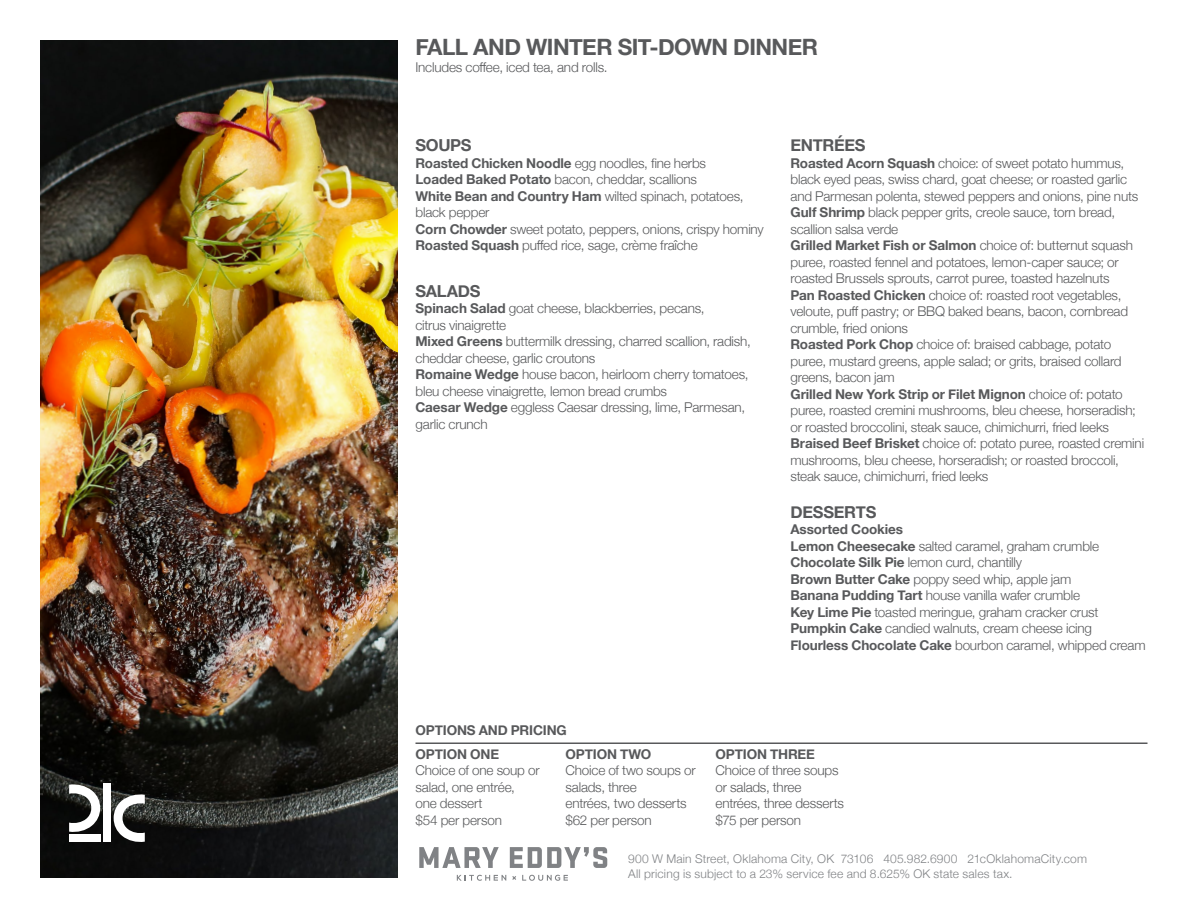
<style>
.page{position:relative;width:1188px;height:918px;background:#fff}
.page>*{position:absolute;margin:0;border:0;box-sizing:border-box;transform-origin:0 0}
.t1{font:700 22.5px "Helvetica Neue";letter-spacing:-.025em;color:#58595b}
.t2{font:700 16.5px "Helvetica Neue";letter-spacing:-.02em;color:#58595b}
.t3{font:300 13.5px/16.5px "Helvetica Neue";letter-spacing:-.015em;color:#58595b}
.t4{font:700 13.5px "Helvetica Neue";letter-spacing:-.01em;color:#58595b}
.t5{font:300 12px/14.4px "Helvetica Neue";letter-spacing:.015em;color:#808285}
.s1{font-weight:700}
</style>
<div class="page">
<svg style="left:457px;top:875px;width:49px;height:6px"></svg>
<svg style="left:522px;top:875px;width:46px;height:6px"></svg>
<svg style="left:512px;top:876px;width:4px;height:4px"></svg>
<svg style="left:419px;top:847px;width:80px;height:21px"></svg>
<svg style="left:510px;top:847px;width:97px;height:21px"></svg>
<img style="left:40px;top:40px;width:358px;height:838px">
<div style="left:103px;top:784px;width:7px;height:58px;background:#fff"></div>
<svg style="left:69px;top:784px;width:31px;height:49px"></svg>
<svg style="left:114px;top:794px;width:31px;height:49px"></svg>
<div style="left:69px;top:834px;width:31px;height:8px;background:#fff"></div>
<hr style="left:416px;top:743px;width:732px;height:1px;background:#58595b">
<h1 class="t1" style="left:416px;top:30px;width:404px">FALL AND WINTER SIT-DOWN DINNER</h1>
<p class="t3" style="left:416px;top:58px;width:194px">Includes coffee, iced tea, and rolls.</p>
<p class="t2" style="left:416px;top:132px;width:58px">SOUPS</p>
<p class="t3" style="left:415px;top:154px;width:350px"><span class="s1">Roasted Chicken Noodle</span> egg noodles, fine herbs<br><span class="s1">Loaded Baked Potato</span> bacon, cheddar, scallions<br><span class="s1">White Bean and Country Ham</span> wilted spinach, potatoes, black pepper<br><span class="s1">Corn Chowder</span> sweet potato, peppers, onions, crispy hominy <span class="s1">Roasted Squash</span> puffed rice, sage, crème fraîche</p>
<p class="t2" style="left:416px;top:278px;width:67px">SALADS</p>
<p class="t3" style="left:416px;top:299px;width:337px"><span class="s1">Spinach Salad</span> goat cheese, blackberries, pecans,<br>citrus vinaigrette<br><span class="s1">Mixed Greens</span> buttermilk dressing, charred scallion, radish, cheddar cheese, garlic croutons<br><span class="s1">Romaine Wedge</span> house bacon, heirloom cherry tomatoes, bleu cheese vinaigrette, lemon bread crumbs<br><span class="s1">Caesar Wedge</span> eggless Caesar dressing, lime, Parmesan, garlic crunch</p>
<p class="t2" style="left:790px;top:132px;width:77px">ENTRÉES</p>
<p class="t3" style="left:790px;top:154px;width:355px"><span class="s1">Roasted Acorn Squash</span> choice: of sweet potato hummus, black eyed peas, swiss chard, goat cheese; or roasted garlic and Parmesan polenta, stewed peppers and onions, pine nuts <span class="s1">Gulf Shrimp</span> black pepper grits, creole sauce, torn bread, scallion salsa verde<br><span class="s1">Grilled Market Fish or Salmon</span> choice of: butternut squash puree, roasted fennel and potatoes, lemon-caper sauce; or roasted Brussels sprouts, carrot puree, toasted hazelnuts<br><span class="s1">Pan Roasted Chicken</span> choice of: roasted root vegetables, veloute, puff pastry; or BBQ baked beans, bacon, cornbread crumble, fried onions<br><span class="s1">Roasted Pork Chop</span> choice of: braised cabbage, potato puree, mustard greens, apple salad; or grits, braised collard greens, bacon jam<br><span class="s1">Grilled New York Strip or Filet Mignon</span> choice of: potato puree, roasted cremini mushrooms, bleu cheese, horseradish; or roasted broccolini, steak sauce, chimichurri, fried leeks <span class="s1">Braised Beef Brisket</span> choice of: potato puree, roasted cremini mushrooms, bleu cheese, horseradish; or roasted broccoli, steak sauce, chimichurri, fried leeks</p>
<p class="t2" style="left:790px;top:499px;width:87px">DESSERTS</p>
<p class="t3" style="left:790px;top:520px;width:357px"><span class="s1">Assorted Cookies<br>Lemon Cheesecake</span> salted caramel, graham crumble <span class="s1">Chocolate Silk Pie</span> lemon curd, chantilly<br><span class="s1">Brown Butter Cake</span> poppy seed whip, apple jam<br><span class="s1">Banana Pudding Tart</span> house vanilla wafer crumble<br><span class="s1">Key Lime Pie</span> toasted meringue, graham cracker crust <span class="s1">Pumpkin Cake</span> candied walnuts, cream cheese icing <span class="s1">Flourless Chocolate Cake</span> bourbon caramel, whipped cream</p>
<p class="t4" style="left:416px;top:719px;width:153px">OPTIONS AND PRICING</p>
<p class="t4" style="left:416px;top:743px;width:85px">OPTION ONE</p>
<p class="t3" style="left:416px;top:761px;width:126px">Choice of one soup or salad, one entrée, one dessert<br>$54 per person</p>
<p class="t4" style="left:566px;top:743px;width:87px">OPTION TWO</p>
<p class="t3" style="left:566px;top:761px;width:132px">Choice of two soups or salads, three<br>entrées, two desserts $62 per person</p>
<p class="t4" style="left:716px;top:743px;width:101px">OPTION THREE</p>
<p class="t3" style="left:716px;top:761px;width:130px">Choice of three soups or salads, three entrées, three desserts $75 per person</p>
<p class="t5" style="left:628px;top:851px;width:460px">900 W Main Street, Oklahoma City, OK 73106 405.982.6900 21cOklahomaCity.com<br>All pricing is subject to a 23% service fee and 8.625% OK state sales tax.</p>
</div>
